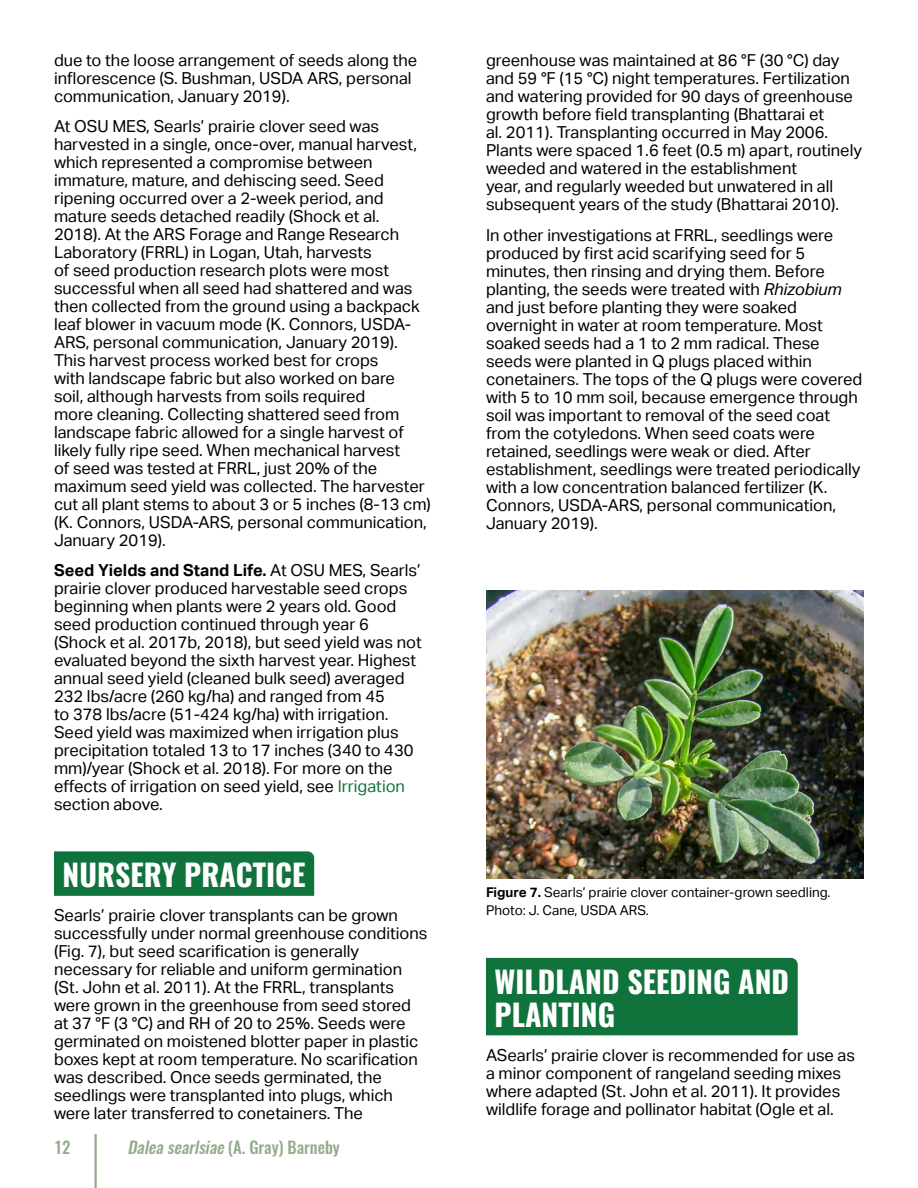
<style>
.page{position:relative;width:918px;height:1188px;background:#fff}
.page>*{position:absolute;margin:0;border:0;box-sizing:border-box;transform-origin:0 0}
.GREEN{font:700 30px/33px "Oswald";color:#fff}
.t1{font:16.5px/18px "Aktiv Grotesk";color:#000}
.t2{font:500 16.5px "Oswald";color:#93ad8b}
.t3{font:13.5px/18px "Aktiv Grotesk";color:#000}
.s1{font-weight:700}
.s2{color:#10733c}
.s3{font-style:italic}
</style>
<div class="page">
<hr style="left:94px;top:1134px;width:3px;height:54px;background:#93ad8b">
<div style="left:54px;top:851px;width:260px;height:45px;background:#10733c"></div>
<div style="left:486px;top:958px;width:312px;height:77px;background:#10733c"></div>
<img style="left:486px;top:590px;width:378px;height:289px">
<p class="t1" style="left:54px;top:51px;width:365px">due to the loose arrangement of seeds along the inflorescence (S. Bushman, USDA ARS, personal communication, January 2019).</p>
<p class="t1" style="left:54px;top:117px;width:378px">At OSU MES, Searls’ prairie clover seed was harvested in a single, once-over, manual harvest, which represented a compromise between immature, mature, and dehiscing seed. Seed ripening occurred over a 2-week period, and mature seeds detached readily (Shock et al.<br>2018). At the ARS Forage and Range Research Laboratory (FRRL) in Logan, Utah, harvests<br>of seed production research plots were most successful when all seed had shattered and was then collected from the ground using a backpack leaf blower in vacuum mode (K. Connors, USDA-ARS, personal communication, January 2019).<br>This harvest process worked best for crops<br>with landscape fabric but also worked on bare<br>soil, although harvests from soils required<br>more cleaning. Collecting shattered seed from landscape fabric allowed for a single harvest of likely fully ripe seed. When mechanical harvest<br>of seed was tested at FRRL, just 20% of the maximum seed yield was collected. The harvester cut all plant stems to about 3 or 5 inches (8-13 cm) (K. Connors, USDA-ARS, personal communication, January 2019).</p>
<p class="t1" style="left:54px;top:561px;width:369px"><span class="s1">Seed Yields and Stand Life.</span> At OSU MES, Searls’ prairie clover produced harvestable seed crops beginning when plants were 2 years old. Good seed production continued through year 6 (Shock et al. 2017b, 2018), but seed yield was not evaluated beyond the sixth harvest year. Highest annual seed yield (cleaned bulk seed) averaged 232 lbs/acre (260 kg/ha) and ranged from 45<br>to 378 lbs/acre (51-424 kg/ha) with irrigation.<br>Seed yield was maximized when irrigation plus precipitation totaled 13 to 17 inches (340 to 430 mm)/year (Shock et al. 2018). For more on the effects of irrigation on seed yield, see <span class="s2">Irrigation </span>section above.</p>
<h1 class="GREEN" style="left:63px;top:860px;width:244px">NURSERY PRACTICE</h1>
<p class="t1" style="left:54px;top:907px;width:375px">Searls’ prairie clover transplants can be grown successfully under normal greenhouse conditions (Fig. 7), but seed scarification is generally necessary for reliable and uniform germination (St. John et al. 2011). At the FRRL, transplants were grown in the greenhouse from seed stored at 37 °F (3 °C) and RH of 20 to 25%. Seeds were germinated on moistened blotter paper in plastic boxes kept at room temperature. No scarification was described. Once seeds germinated, the seedlings were transplanted into plugs, which were later transferred to conetainers. The</p>
<p class="t2" style="left:54px;top:1138px;width:18px">12</p>
<p class="t2" style="left:127px;top:1138px;width:214px"><span class="s3">Daleasearlsiae</span>(A. Gray) Barneby</p>
<p class="t1" style="left:486px;top:51px;width:378px">greenhouse was maintained at 86 °F (30 °C) day and 59 °F (15 °C) night temperatures. Fertilization and watering provided for 90 days of greenhouse growth before field transplanting (Bhattarai et<br>al. 2011). Transplanting occurred in May 2006.<br>Plants were spaced 1.6 feet (0.5 m) apart, routinely weeded and watered in the establishment<br>year, and regularly weeded but unwatered in all subsequent years of the study (Bhattarai 2010).</p>
<p class="t1" style="left:486px;top:227px;width:378px">In other investigations at FRRL, seedlings were produced by first acid scarifying seed for 5 minutes, then rinsing and drying them. Before planting, the seeds were treated with <span class="s3">Rhizobium </span>and just before planting they were soaked overnight in water at room temperature. Most soaked seeds had a 1 to 2 mm radical. These seeds were planted in Q plugs placed within conetainers. The tops of the Q plugs were covered with 5 to 10 mm soil, because emergence through soil was important to removal of the seed coat from the cotyledons. When seed coats were retained, seedlings were weak or died. After establishment, seedlings were treated periodically with a low concentration balanced fertilizer (K.<br>Connors, USDA-ARS, personal communication, January 2019).</p>
<p class="t3" style="left:486px;top:883px;width:346px"><span class="s1">Figure 7.</span> Searls’ prairie clover container-grown seedling.<br>Photo: J. Cane, USDA ARS.</p>
<h1 class="GREEN" style="left:495px;top:967px;width:296px">WILDLAND SEEDING AND<br>PLANTING</h1>
<p class="t1" style="left:486px;top:1046px;width:371px">ASearls’ prairie clover is recommended for use as a minor component of rangeland seeding mixes where adapted (St. John et al. 2011). It provides wildlife forage and pollinator habitat (Ogle et al.</p>
</div>
